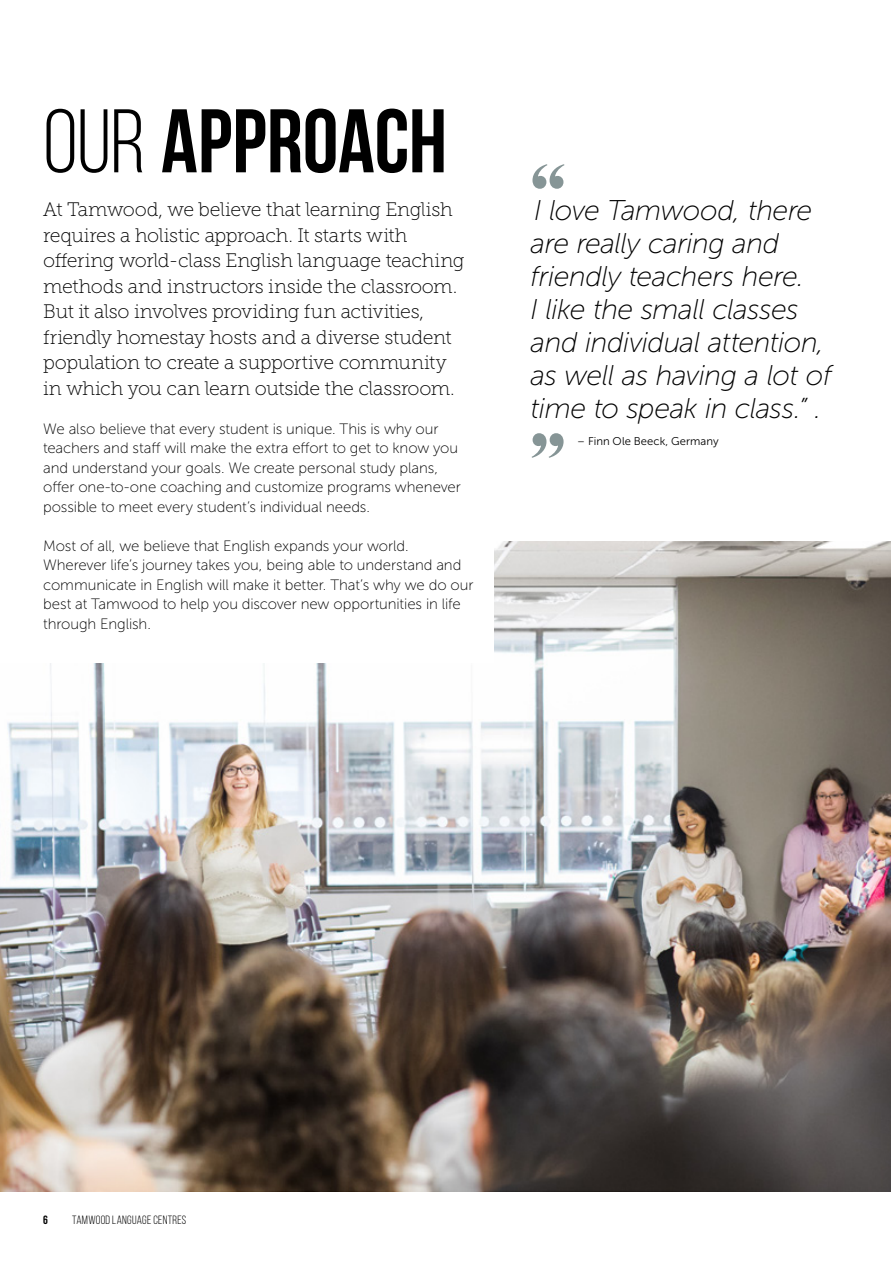
<style>
.page{position:relative;width:891px;height:1264px;background:#fff}
.page>*{position:absolute;margin:0;border:0;box-sizing:border-box;transform-origin:0 0}
.t1{font:700 90px "Bebas Neue";color:#000}
.t2{font:900 76.5px "Chronicle Display";color:#869596}
.t3{font:italic 28.5px/33px "Museo Sans 100";letter-spacing:-.02em;color:#000}
.t4{font:19.5px/25.5px "Museo Slab 100";letter-spacing:-.02em;color:#000}
.t5{font:15px/19.5px "Museo Sans 100";letter-spacing:-.005em;color:#000}
.t6{font:12px "Bebas Neue";letter-spacing:.025em;color:#000}
.t7{font:700 12px "Bebas Neue";color:#000}
.t8{font:11.25px "Museo Sans 300";letter-spacing:.005em;color:#000}
.s1{font-weight:400}
</style>
<div class="page">
<img style="left:0;top:541px;width:891px;height:650px">
<div style="left:0;top:0;width:494px;height:662px;background:#fff"></div>
<h1 class="t1" style="left:43px;top:92px;width:406px"><span class="s1">OUR</span> APPROACH</h1>
<p class="t4" style="left:43px;top:197px;width:423px">At Tamwood, we believe that learning English requires a holistic approach. It starts with offering world-class English language teaching methods and instructors inside the classroom.<br>But it also involves providing fun activities, friendly homestay hosts and a diverse student population to create a supportive community in which you can learn outside the classroom.</p>
<p class="t5" style="left:43px;top:419px;width:419px">We also believe that every student is unique. This is why our teachers and staff will make the extra effort to get to know you and understand your goals. We create personal study plans, offer one-to-one coaching and customize programs whenever possible to meet every student’s individual needs.</p>
<p class="t5" style="left:43px;top:536px;width:432px">Most of all, we believe that English expands your world.<br>Wherever life’s journey takes you, being able to understand and communicate in English will make it better. That’s why we do our best at Tamwood to help you discover new opportunities in life through English.</p>
<h2 class="t2" style="left:529px;top:129px;width:39px">“</h2>
<h3 class="t3" style="left:531px;top:194px;width:303px">I love Tamwood, there are really caring and friendly teachers here.<br>I like the small classes and individual attention, as well as having a lot of time to speak in class.” .</h3>
<p class="t8" style="left:577px;top:435px;width:143px">– Finn Ole Beeck, Germany</p>
<h2 class="t2" style="left:567px;top:493px;width:39px;rotate:-180deg">“</h2>
<p class="t7" style="left:43px;top:1213px;width:6px">6</p>
<p class="t6" style="left:72px;top:1213px;width:116px">TAMWOOD LANGUAGE CENTRES</p>
</div>
